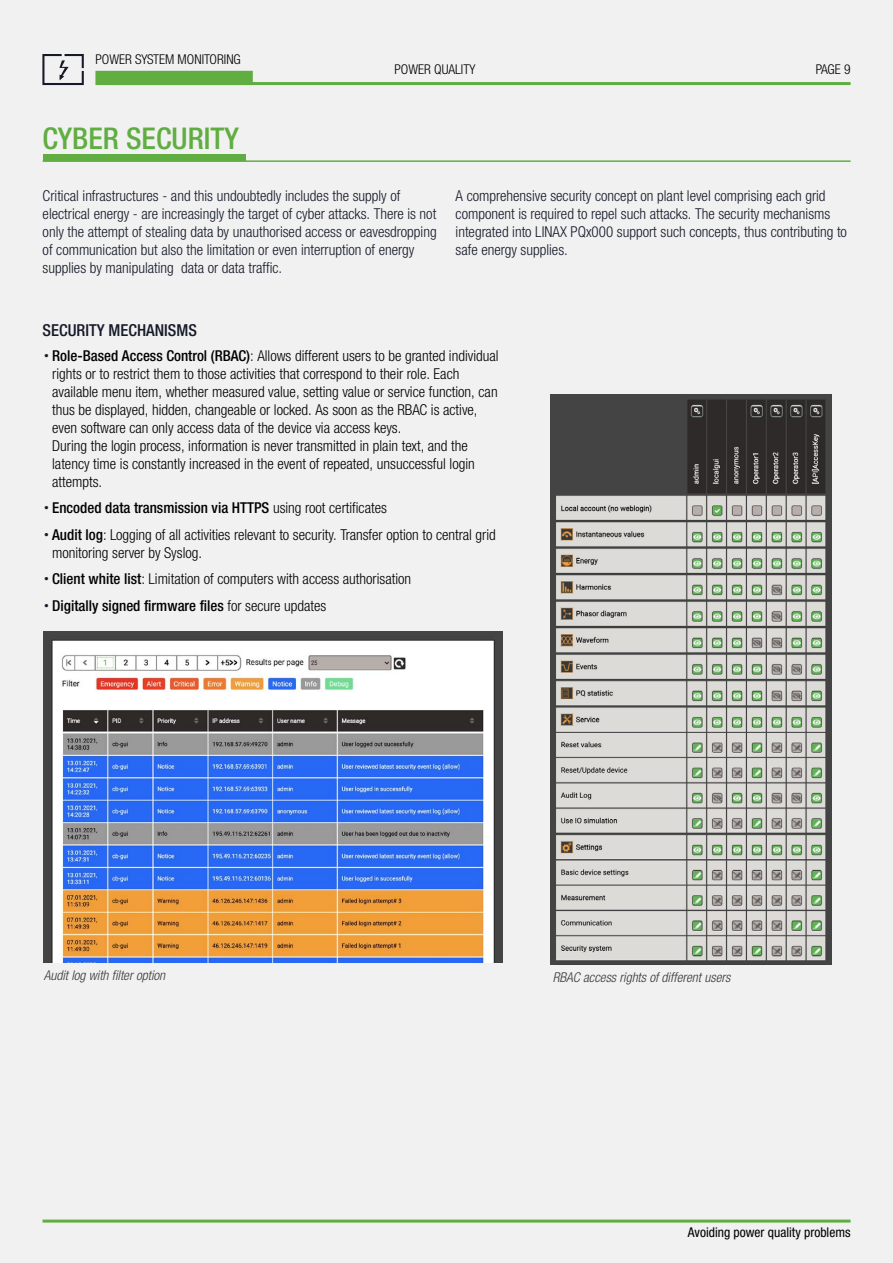
<style>
.page{position:relative;width:893px;height:1263px;background:#f1f1f1}
.page>*{position:absolute;margin:0;border:0;box-sizing:border-box;transform-origin:0 0}
.t1{font:500 condensed 30px "Helvetica Neue LTW1 G";color:#60ae42}
.t2{font:500 condensed 16.5px "Helvetica Neue LTW1 G";color:#161929}
.t3{font:300 condensed 15px/18px "Helvetica Neue LTW1 G";color:#000}
.t4{font:300 condensed 15px/18px "Helvetica Neue LTW1 G";color:#161929}
.t5{font:500 condensed 15px "Helvetica Neue LTW1 G";color:#000}
.t6{font:italic 300 condensed 13.5px "Helvetica Neue LT Pro";color:#393939}
.t7{font:300 condensed 13.5px "Helvetica Neue LTW1 G";color:#000}
.t8{font:condensed 13.5px "Helvetica Neue LTW1 G";color:#000}
.s1{font-family:"Helvetica Neue";font-weight:400;font-stretch:normal;color:#161929}
.s2{font-weight:500}
.s3{font-weight:300}
</style>
<div class="page">
<hr style="left:111px;top:82px;width:739px;height:3px;background:#60ae42">
<div style="left:95px;top:71px;width:158px;height:14px;background:#60ae42"></div>
<svg style="left:42px;top:54px;width:42px;height:31px"></svg>
<hr style="left:43px;top:1219px;width:808px;height:3px;background:#60ae42">
<div style="left:43px;top:154px;width:202px;height:7px;background:#60ae42"></div>
<hr style="left:43px;top:160px;width:807px;height:2px;background:#60ae42">
<img style="left:44px;top:631px;width:459px;height:332px">
<img style="left:551px;top:395px;width:281px;height:570px">
<p class="t7" style="left:95px;top:51px;width:147px">POWER SYSTEM MONITORING</p>
<h1 class="t1" style="left:43px;top:120px;width:198px">CYBER SECURITY</h1>
<p class="t7" style="left:394px;top:62px;width:82px">POWER QUALITY</p>
<p class="t7" style="left:816px;top:62px;width:36px">PAGE 9</p>
<p class="t4" style="left:43px;top:186px;width:395px">Critical infrastructures - and this undoubtedly includes the supply of electrical energy - are increasingly the target of cyber attacks. There is not only the attempt of stealing data by unauthorised access or eavesdropping of communication but also the limitation or even interruption of energy supplies by manipulating data or data traffic.</p>
<p class="t4" style="left:456px;top:186px;width:393px">A comprehensive security concept on plant level comprising each grid component is required to repel such attacks. The security mechanisms integrated into LINAX PQx000 support such concepts, thus contributing to safe energy supplies.</p>
<p class="t2" style="left:43px;top:320px;width:156px">SECURITY MECHANISMS</p>
<p class="t3" style="left:52px;top:347px;width:448px;text-indent:-9px"><span class="s1">•</span> <span class="s2">Role-Based Access Control (RBAC)</span>: Allows different users to be granted individual rights or to restrict them to those activities that correspond to their role. Each available menu item, whether measured value, setting value or service function, can thus be displayed, hidden, changeable or locked. As soon as the RBAC is active, even software can only access data of the device via access keys.<br>During the login process, information is never transmitted in plain text, and the latency time is constantly increased in the event of repeated, unsuccessful login attempts.</p>
<p class="t5" style="left:44px;top:499px;width:345px"><span class="s1">•</span> Encoded data transmission via HTTPS <span class="s3">using root certificates</span></p>
<p class="t3" style="left:52px;top:526px;width:445px;text-indent:-9px"><span class="s1">•</span> <span class="s2">Audit log</span>: Logging of all activities relevant to security. Transfer option to central grid monitoring server by Syslog.</p>
<p class="t3" style="left:44px;top:570px;width:369px"><span class="s1">•</span> <span class="s2">Client white list</span>: Limitation of computers with access authorisation</p>
<p class="t5" style="left:44px;top:596px;width:284px"><span class="s1">•</span> Digitally signed firmware files <span class="s3">for secure updates</span></p>
<p class="t6" style="left:44px;top:968px;width:123px">Audit log with filter option</p>
<p class="t6" style="left:553px;top:969px;width:179px">RBAC access rights of different users</p>
<p class="t8" style="left:688px;top:1224px;width:164px">Avoiding power quality problems</p>
</div>
